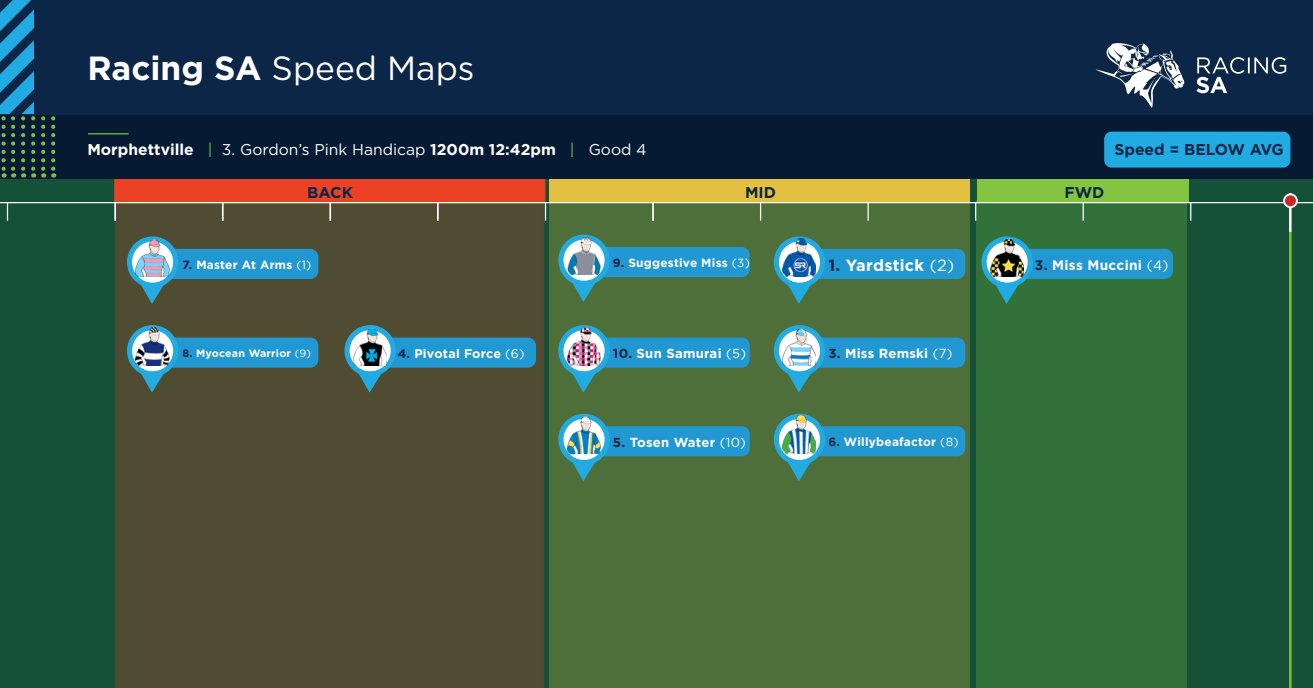
<style>
.page{position:relative;width:1313px;height:688px;background:#fff}
.page>*{position:absolute;margin:0;border:0;box-sizing:border-box;transform-origin:0 0}
.t1{font:33.5px "Gotham HTF";color:#fff}
.t2{font:700 16.25px "Gotham HTF";letter-spacing:.02em;color:#fff}
.t3{font:700 15.62px "Gotham HTF";color:#fff}
.t4{font:700 15.62px "Gotham HTF";color:#0c2647}
.t5{font:700 13.75px "Gotham HTF";letter-spacing:.02em;color:#fff}
.t6{font:700 13.12px "Gotham HTF";letter-spacing:.02em;color:#fff}
.t7{font:700 12.5px "Gotham HTF";letter-spacing:.02em;color:#fff}
.t8{font:700 11.88px "Gotham HTF";letter-spacing:.02em;color:#fff}
.t9{font:700 10.62px "Gotham HTF";letter-spacing:.02em;color:#fff}
.s1{font-weight:700}
.s2{font-weight:400;color:#79c142}
.s3{font-weight:400}
.s4{font-family:"Gotham";font-weight:400}
.s5{color:#0c2647}
</style>
<div class="page">
<div style="left:0;top:149px;width:1312px;height:539px;background:#155138"></div>
<div style="left:115px;top:203px;width:429px;height:485px;background:#504c32"></div>
<div style="left:114px;top:178px;width:431px;height:25px;background:#eb4225;border:1px solid #eb3e26"></div>
<div style="left:549px;top:178px;width:420px;height:25px;background:#e3c042"></div>
<div style="left:976px;top:178px;width:212px;height:25px;background:#84c440"></div>
<div style="left:549px;top:203px;width:420px;height:485px;background:#4e6f3a"></div>
<div style="left:976px;top:200px;width:210px;height:488px;background:#33713a"></div>
<div style="left:0;top:0;width:1312px;height:178px;background:#0c2647"></div>
<hr style="left:0;top:202px;width:1312px;height:1px;background:#fff">
<div style="left:0;top:115px;width:1312px;height:63px;background:#071a34"></div>
<svg style="left:545px;top:203px;width:1px;height:18px"></svg>
<hr style="left:88px;top:133px;width:41px;height:1px;background:#79c142">
<svg style="left:1196px;top:57px;width:90px;height:36px"></svg>
<svg style="left:1095px;top:43px;width:89px;height:65px"></svg>
<svg style="left:652px;top:203px;width:1px;height:18px"></svg>
<svg style="left:760px;top:203px;width:1px;height:18px"></svg>
<svg style="left:867px;top:203px;width:1px;height:18px"></svg>
<svg style="left:975px;top:203px;width:1px;height:18px"></svg>
<svg style="left:1082px;top:203px;width:1px;height:18px"></svg>
<svg style="left:1190px;top:203px;width:1px;height:18px"></svg>
<svg style="left:41px;top:116px;width:4px;height:61px"></svg>
<svg style="left:51px;top:116px;width:4px;height:61px"></svg>
<svg style="left:0;top:0;width:35px;height:177px"></svg>
<hr style="left:1289px;top:231px;width:2px;height:457px;background:#79c142">
<hr style="left:1289px;top:193px;width:2px;height:39px;background:#fff">
<div style="left:1284px;top:194px;width:12px;height:13px;background:#d1232a;border-radius:50%"></div>
<div style="left:1283px;top:193px;width:14px;height:15px;border:2px solid #fff;border-radius:50%"></div>
<svg style="left:7px;top:203px;width:1px;height:18px"></svg>
<svg style="left:114px;top:203px;width:2px;height:18px"></svg>
<svg style="left:222px;top:203px;width:1px;height:18px"></svg>
<svg style="left:329px;top:203px;width:2px;height:18px"></svg>
<svg style="left:437px;top:203px;width:1px;height:18px"></svg>
<svg style="left:127px;top:236px;width:191px;height:68px"></svg>
<img style="left:136px;top:238px;width:33px;height:38px">
<svg style="left:127px;top:325px;width:191px;height:67px"></svg>
<img style="left:136px;top:327px;width:33px;height:38px">
<svg style="left:344px;top:325px;width:192px;height:67px"></svg>
<img style="left:353px;top:327px;width:34px;height:38px">
<svg style="left:774px;top:325px;width:191px;height:67px"></svg>
<img style="left:782px;top:327px;width:34px;height:38px">
<svg style="left:774px;top:413px;width:191px;height:68px"></svg>
<img style="left:782px;top:415px;width:34px;height:39px">
<svg style="left:774px;top:236px;width:191px;height:68px"></svg>
<img style="left:782px;top:238px;width:34px;height:38px">
<svg style="left:558px;top:325px;width:192px;height:67px"></svg>
<img style="left:567px;top:327px;width:33px;height:38px">
<svg style="left:558px;top:413px;width:192px;height:68px"></svg>
<img style="left:567px;top:415px;width:33px;height:39px">
<svg style="left:558px;top:234px;width:192px;height:68px"></svg>
<img style="left:567px;top:236px;width:33px;height:38px">
<svg style="left:981px;top:236px;width:192px;height:68px"></svg>
<img style="left:990px;top:238px;width:33px;height:38px">
<div style="left:1104px;top:132px;width:186px;height:36px;background:#22abe2;border-radius:8px"></div>
<p class="t1" style="left:87px;top:49px;width:389px"><span class="s1">Racing SA</span> Speed Maps</p>
<p class="t3" style="left:87px;top:140px;width:561px">Morphettville <span class="s2">|</span> <span class="s3">3.</span> <span class="s4">Gordon’s Pink Handicap</span> 1200m 12:42pm <span class="s2">|</span> <span class="s4">Good 4</span></p>
<p class="t4" style="left:307px;top:184px;width:47px">BACK</p>
<p class="t4" style="left:745px;top:183px;width:33px">MID</p>
<p class="t4" style="left:1064px;top:184px;width:41px">FWD</p>
<p class="t4" style="left:1114px;top:141px;width:171px">Speed = BELOW AVG</p>
<p class="t8" style="left:183px;top:258px;width:130px"><span class="s5">7.</span> Master At Arms <span class="s4">(1)</span></p>
<p class="t8" style="left:613px;top:256px;width:138px"><span class="s5">9.</span> Suggestive Miss <span class="s4">(3)</span></p>
<p class="t5" style="left:1035px;top:257px;width:135px"><span class="s5">3.</span> Miss Muccini <span class="s4">(4)</span></p>
<p class="t2" style="left:828px;top:255px;width:127px"><span class="s5">1.</span> Yardstick <span class="s4">(2)</span></p>
<p class="t9" style="left:183px;top:347px;width:130px"><span class="s5">8.</span> Myocean Warrior <span class="s4">(9)</span></p>
<p class="t7" style="left:398px;top:346px;width:128px"><span class="s5">4.</span> Pivotal Force <span class="s4">(6)</span></p>
<p class="t6" style="left:828px;top:346px;width:125px"><span class="s5">3.</span> Miss Remski <span class="s4">(7)</span></p>
<p class="t6" style="left:613px;top:346px;width:135px"><span class="s5">10.</span> Sun Samurai <span class="s4">(5)</span></p>
<p class="t6" style="left:613px;top:434px;width:134px"><span class="s5">5.</span> Tosen Water <span class="s4">(10)</span></p>
<p class="t8" style="left:828px;top:435px;width:132px"><span class="s5">6.</span> Willybeafactor <span class="s4">(8)</span></p>
</div>
